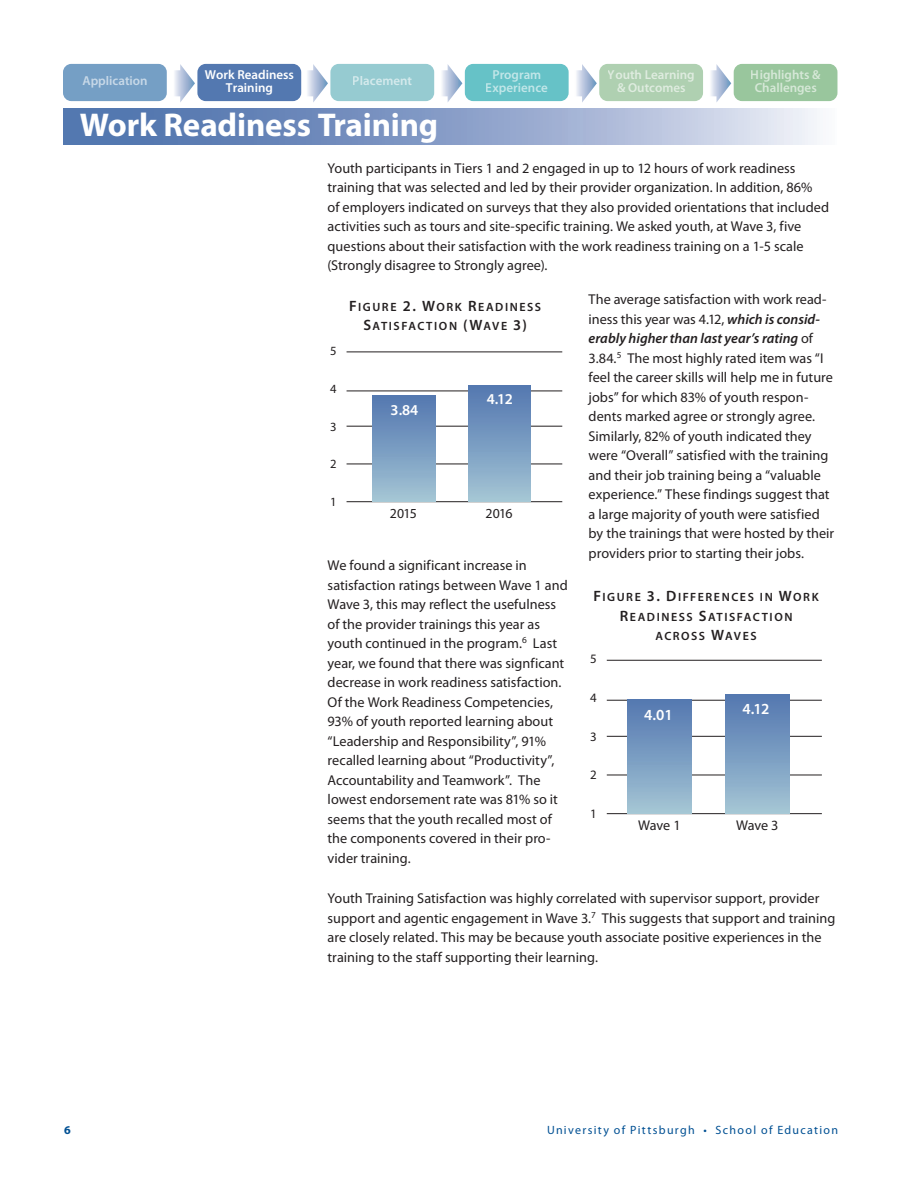
<style>
.page{position:relative;width:918px;height:1188px;background:#fff}
.page>*{position:absolute;margin:0;border:0;box-sizing:border-box;transform-origin:0 0}
.Header_1_-_Myriad_Bo{font:700 33px "Myriad Pro";letter-spacing:-.005em;color:#fff}
.t1{font:600 15.45px "Myriad Pro";color:#fff}
.t2{font:600 15.15px "Myriad Pro";color:#fff}
.Body_text_-_Myriad_9{font:14.25px/19.5px "Myriad Pro";color:#231f20}
.t3{font:14.1px "Myriad Pro";letter-spacing:-.01em;color:#231f20}
.t4{font:13.8px "Myriad Pro";letter-spacing:-.04em;color:#231f20}
.t5{font:600 13.05px/13px "Myriad Pro";color:#fff;text-align:center}
.t6{font:12.9px "Myriad Pro";color:#231f20}
.t7{font:12.6px "Myriad Pro";color:#231f20}
.Figure_Table_ID{font:12px/19.5px "Myriad Pro Semibold SC800";letter-spacing:.13em;color:#231f20}
.t8{font:12px "Myriad Pro";letter-spacing:.11em;color:#005093}
.t9{font:700 12px "Myriad Pro";color:#005093}
.s1{font-weight:600;font-style:italic}
.s2{font-size:15px}
</style>
<div class="page">
<svg style="left:63px;top:108px;width:754px;height:37px;background:#8ea3ca"></svg>
<hr style="left:347px;top:351px;width:215px;height:1px;background:#231f20">
<hr style="left:347px;top:390px;width:215px;height:1px;background:#231f20">
<hr style="left:347px;top:426px;width:215px;height:1px;background:#231f20">
<hr style="left:347px;top:463px;width:215px;height:1px;background:#231f20">
<hr style="left:347px;top:501px;width:215px;height:1px;background:#231f20">
<div style="left:373px;top:396px;width:62px;height:106px;background:linear-gradient(to bottom,#5276b0,#a3c4d4)"></div>
<div style="left:469px;top:386px;width:62px;height:116px;background:linear-gradient(to bottom,#5376b0,#a3c5d4)"></div>
<hr style="left:607px;top:660px;width:215px;height:1px;background:#231f20">
<hr style="left:607px;top:700px;width:215px;height:1px;background:#231f20">
<hr style="left:607px;top:736px;width:215px;height:1px;background:#231f20">
<hr style="left:607px;top:775px;width:215px;height:1px;background:#231f20">
<hr style="left:607px;top:813px;width:215px;height:1px;background:#231f20">
<div style="left:627px;top:699px;width:64px;height:114px;background:linear-gradient(to bottom,#5276b0,#a3c4d4)"></div>
<div style="left:725px;top:695px;width:64px;height:118px;background:linear-gradient(to bottom,#5276b0,#a3c4d4)"></div>
<svg style="left:174px;top:64px;width:21px;height:38px"></svg>
<div style="left:63px;top:64px;width:104px;height:37px;background:#759fc5;border-radius:8px"></div>
<div style="left:197px;top:64px;width:104px;height:37px;background:#5378b0;border-radius:8px"></div>
<svg style="left:307px;top:64px;width:21px;height:38px"></svg>
<div style="left:330px;top:64px;width:104px;height:37px;background:#96cbd1;border-radius:8px"></div>
<svg style="left:442px;top:64px;width:20px;height:38px"></svg>
<div style="left:465px;top:64px;width:104px;height:37px;background:#66c2c7;border-radius:8px"></div>
<svg style="left:576px;top:64px;width:21px;height:38px"></svg>
<div style="left:599px;top:64px;width:104px;height:37px;background:#afd0b1;border-radius:8px"></div>
<svg style="left:711px;top:64px;width:20px;height:38px"></svg>
<div style="left:734px;top:64px;width:103px;height:37px;background:#99c69d;border-radius:8px"></div>
<p class="t5" style="left:82px;top:74px;width:67px">Application</p>
<p class="t5" style="left:205px;top:68px;width:91px">Work Readiness<br>Training</p>
<p class="t5" style="left:353px;top:74px;width:61px">Placement</p>
<p class="t5" style="left:486px;top:68px;width:64px">Program<br>Experience</p>
<p class="t5" style="left:608px;top:68px;width:88px">Youth Learning &amp; Outcomes</p>
<p class="t5" style="left:751px;top:68px;width:71px;text-align:left">Highlights &amp;<br>Challenges</p>
<p class="Header_1_-_Myriad_Bo" style="left:80px;top:103px;width:360px">Work Readiness Training</p>
<p class="Body_text_-_Myriad_9" style="left:328px;top:158px;width:503px">Youth participants in Tiers 1 and 2 engaged in up to 12 hours of work readiness training that was selected and led by their provider organization. In addition, 86%<br>of employers indicated on surveys that they also provided orientations that included activities such as tours and site-specific training. We asked youth, at Wave 3, five questions about their satisfaction with the work readiness training on a 1-5 scale (Strongly disagree to Strongly agree).</p>
<p class="Body_text_-_Myriad_9" style="left:589px;top:289px;width:247px">The average satisfaction with work read&shy;iness this year was 4.12, <span class="s1">which is consid&shy;erably higher than last year’s rating</span> of 3.84.<sup>5</sup> The most highly rated item was “I feel the career skills will help me in future jobs” for which 83% of youth respon&shy;dents marked agree or strongly agree.<br>Similarly, 82% of youth indicated they were “Overall” satisfied with the training and their job training being a “valuable experience.” These findings suggest that a large majority of youth were satisfied by the trainings that were hosted by their providers prior to starting their jobs.</p>
<p class="Figure_Table_ID" style="left:349px;top:297px;width:179px;text-align:right"><span class="s2">F</span>IGURE <span class="s2">2. W</span>ORK <span class="s2">R</span>EADINESS<br><span class="s2">S</span>ATISFACTION <span class="s2">(W</span>AVE <span class="s2">3)</span></p>
<p class="t7" style="left:330px;top:343px;width:8px">5</p>
<p class="t7" style="left:330px;top:381px;width:8px">4</p>
<p class="t7" style="left:330px;top:419px;width:8px">3</p>
<p class="t7" style="left:330px;top:456px;width:8px">2</p>
<p class="t7" style="left:330px;top:494px;width:8px">1</p>
<p class="t2" style="left:487px;top:389px;width:28px">4.12</p>
<p class="t2" style="left:391px;top:401px;width:29px">3.84</p>
<p class="t4" style="left:390px;top:505px;width:29px">2015</p>
<p class="t4" style="left:486px;top:505px;width:29px">2016</p>
<p class="Body_text_-_Myriad_9" style="left:328px;top:555px;width:242px">We found a significant increase in satisfaction ratings between Wave 1 and Wave 3, this may reflect the usefulness of the provider trainings this year as youth continued in the program.<sup>6</sup> Last year, we found that there was signficant decrease in work readiness satisfaction.<br>Of the Work Readiness Competencies, 93% of youth reported learning about “Leadership and Responsibility”, 91% recalled learning about “Productivity”, Accountability and Teamwork”. The lowest endorsement rate was 81% so it seems that the youth recalled most of the components covered in their pro&shy;vider training.</p>
<p class="Body_text_-_Myriad_9" style="left:328px;top:888px;width:509px">Youth Training Satisfaction was highly correlated with supervisor support, provider support and agentic engagement in Wave 3.<sup>7</sup> This suggests that support and training are closely related. This may be because youth associate positive experiences in the training to the staff supporting their learning.</p>
<p class="Figure_Table_ID" style="left:620px;top:587px;width:201px;text-indent:-26px"><span class="s2">F</span>IGURE <span class="s2">3. D</span>IFFERENCES IN <span class="s2">W</span>ORK<br><span class="s2">R</span>EADINESS</p>
<p class="Figure_Table_ID" style="left:656px;top:606px;width:139px;text-indent:43px"><span class="s2">S</span>ATISFACTION<br>ACROSS <span class="s2">W</span>AVES</p>
<p class="t6" style="left:590px;top:651px;width:8px">5</p>
<p class="t6" style="left:590px;top:690px;width:8px">4</p>
<p class="t6" style="left:590px;top:728px;width:8px">3</p>
<p class="t6" style="left:590px;top:767px;width:8px">2</p>
<p class="t6" style="left:590px;top:806px;width:8px">1</p>
<p class="t1" style="left:743px;top:699px;width:28px">4.12</p>
<p class="t1" style="left:644px;top:705px;width:30px">4.01</p>
<p class="t3" style="left:638px;top:817px;width:44px">Wave 1</p>
<p class="t3" style="left:736px;top:817px;width:44px">Wave 3</p>
<p class="t9" style="left:64px;top:1122px;width:8px">6</p>
<p class="t8" style="left:547px;top:1123px;width:293px">University of Pittsburgh • School of Education</p>
</div>
